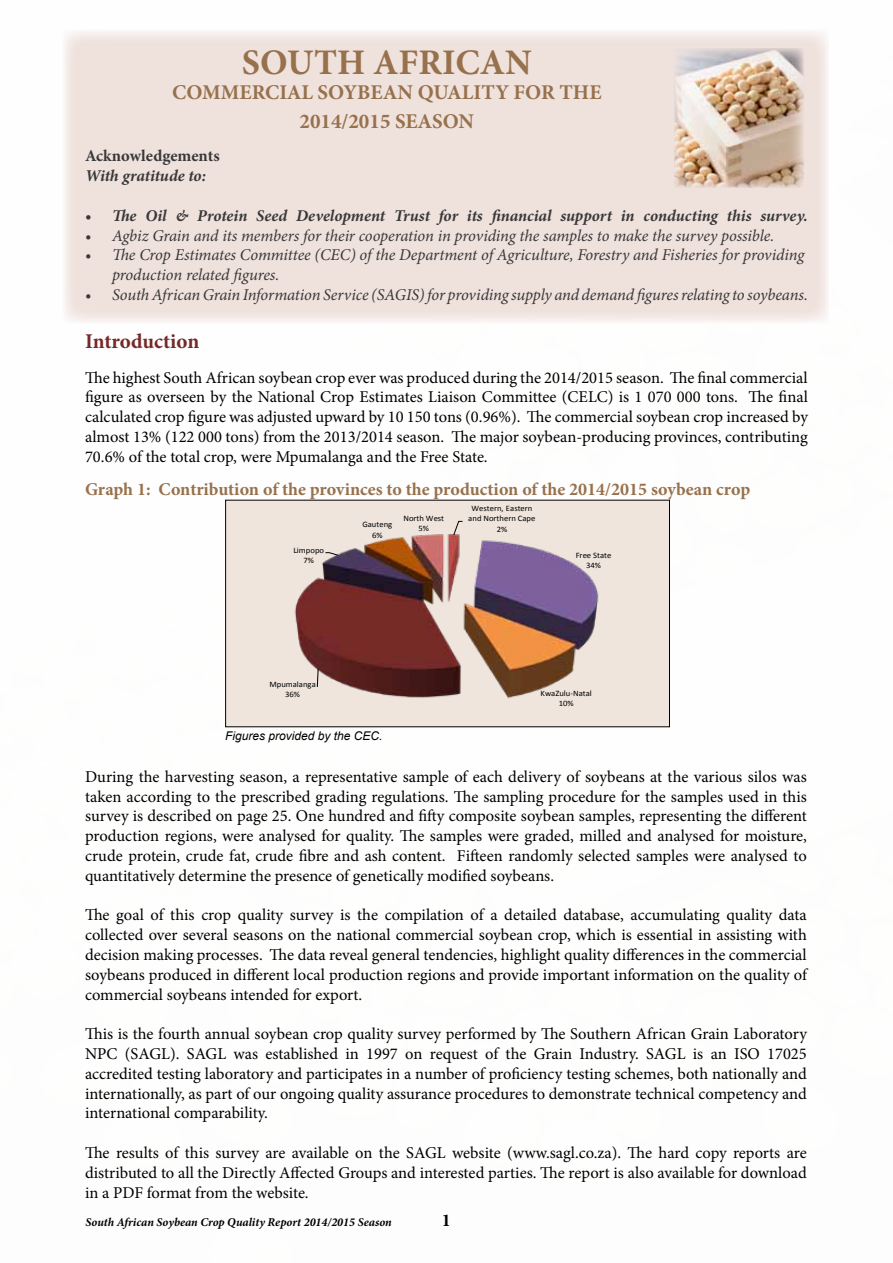
<style>
.page{position:relative;width:893px;height:1263px;background:#fff}
.page>*{position:absolute;margin:0;border:0;box-sizing:border-box;transform-origin:0 0}
.t1{font:700 36px "Minion Pro";color:#97714c}
.t2{font:700 21px/28.8px "Minion Pro";color:#97714c;text-align:center}
.t3{font:700 21px "Minion Pro";letter-spacing:-.005em;color:#752928}
.t4{font:700 18px "Minion Pro";color:#97714c}
.t5{font:700 18px "Minion Pro";color:#000}
.t6{font:16.5px/19.8px "Minion Pro";color:#000;text-align:justify}
.t7{font:italic 16.5px/19.8px "Minion Pro";letter-spacing:-.01em;color:#383839}
.t8{font:italic 700 16.5px "Minion Pro";letter-spacing:-.005em;color:#383839}
.t9{font:700 16.5px "Minion Pro";color:#383839}
.t10{font:italic 700 12px "Minion Pro";color:#000}
.t11{font:italic 12px "Arial";color:#000}
.t12{font:8.25px/10.2px "Calibri";color:#000;text-align:center;scale:1.04 1}
</style>
<div class="page">
<div style="left:63px;top:29px;width:766px;height:294px;background:#efe1dc"></div>
<div style="left:226px;top:500px;width:443px;height:227px;background:#efe5dd"></div>
<img style="left:294px;top:534px;width:305px;height:165px">
<svg style="left:453px;top:521px;width:10px;height:15px"></svg>
<svg style="left:317px;top:668px;width:2px;height:20px"></svg>
<svg style="left:325px;top:552px;width:14px;height:4px"></svg>
<div style="left:225px;top:500px;width:445px;height:227px;border:1px solid #000"></div>
<img style="left:674px;top:48px;width:130px;height:139px">
<h1 class="t1" style="left:242px;top:37px;width:291px">SOUTH AFRICAN</h1>
<p class="t2" style="left:172px;top:78px;width:431px">COMMERCIAL SOYBEAN QUALITY FOR THE<br>2014/2015 SEASON</p>
<p class="t9" style="left:85px;top:145px;width:136px">Acknowledgements</p>
<p class="t8" style="left:85px;top:164px;width:122px">With gratitude to:</p>
<p class="t8" style="left:85px;top:204px;width:724px">• The Oil &amp; Protein Seed Development Trust for its financial support in conducting this survey.</p>
<p class="t7" style="left:85px;top:225px;width:691px">• Agbiz Grain and its members for their cooperation in providing the samples to make the survey possible.</p>
<p class="t7" style="left:112px;top:245px;width:694px;text-indent:-27px">• The Crop Estimates Committee (CEC) of the Department of Agriculture, Forestry and Fisheries for providing production related figures.</p>
<p class="t7" style="left:85px;top:285px;width:724px">• SouthAfricanGrain Information Service (SAGIS)for providing supply and demand figuresrelating to soybeans.</p>
<p class="t3" style="left:85px;top:327px;width:116px">Introduction</p>
<p class="t6" style="left:85px;top:367px;width:724px">The highest South African soybean crop ever was produced during the 2014/2015 season. The final commercial figure as overseen by the National Crop Estimates Liaison Committee (CELC) is 1 070 000 tons. The final calculated crop figure was adjusted upward by 10 150 tons (0.96%). The commercial soybean crop increased by almost 13% (122 000 tons) from the 2013/2014 season. The major soybean-producing provinces, contributing 70.6% of the total crop, were Mpumalanga and the Free State.</p>
<p class="t12" style="left:468px;top:503px;width:66px">Western, Eastern and Northern Cape<br>2%</p>
<p class="t12" style="left:576px;top:550px;width:36px">Free State<br>34%</p>
<p class="t4" style="left:85px;top:477px;width:667px">Graph 1: Contribution of the provinces to the production of the 2014/2015 soybean crop</p>
<p class="t12" style="left:362px;top:520px;width:30px">Gauteng<br>6%</p>
<p class="t12" style="left:403px;top:513px;width:41px">North West<br>5%</p>
<p class="t12" style="left:293px;top:545px;width:31px">Limpopo<br>7%</p>
<p class="t12" style="left:269px;top:679px;width:46px">Mpumalanga<br>36%</p>
<p class="t11" style="left:225px;top:728px;width:159px">Figures provided by the CEC.</p>
<p class="t12" style="left:540px;top:688px;width:51px">KwaZulu-Natal<br>10%</p>
<p class="t6" style="left:85px;top:767px;width:723px">During the harvesting season, a representative sample of each delivery of soybeans at the various silos was taken according to the prescribed grading regulations. The sampling procedure for the samples used in this survey is described on page 25. One hundred and fifty composite soybean samples, representing the different production regions, were analysed for quality. The samples were graded, milled and analysed for moisture, crude protein, crude fat, crude fibre and ash content. Fifteen randomly selected samples were analysed to quantitatively determine the presence of genetically modified soybeans.</p>
<p class="t6" style="left:85px;top:905px;width:723px">The goal of this crop quality survey is the compilation of a detailed database, accumulating quality data collected over several seasons on the national commercial soybean crop, which is essential in assisting with decision making processes. The data reveal general tendencies, highlight quality differences in the commercial soybeans produced in different local production regions and provide important information on the quality of commercial soybeans intended for export.</p>
<p class="t6" style="left:85px;top:1024px;width:723px">This is the fourth annual soybean crop quality survey performed by The Southern African Grain Laboratory NPC (SAGL). SAGL was established in 1997 on request of the Grain Industry. SAGL is an ISO 17025 accredited testing laboratory and participates in a number of proficiency testing schemes, both nationally and internationally, as part of our ongoing quality assurance procedures to demonstrate technical competency and international comparability.</p>
<p class="t6" style="left:85px;top:1143px;width:723px">The results of this survey are available on the SAGL website (www.sagl.co.za). The hard copy reports are distributed to all the Directly Affected Groups and interested parties. The report is also available for download in a PDF format from the website.</p>
<p class="t10" style="left:86px;top:1214px;width:308px">South African Soybean Crop Quality Report 2014/2015 Season</p>
<p class="t5" style="left:442px;top:1208px;width:10px">1</p>
</div>
